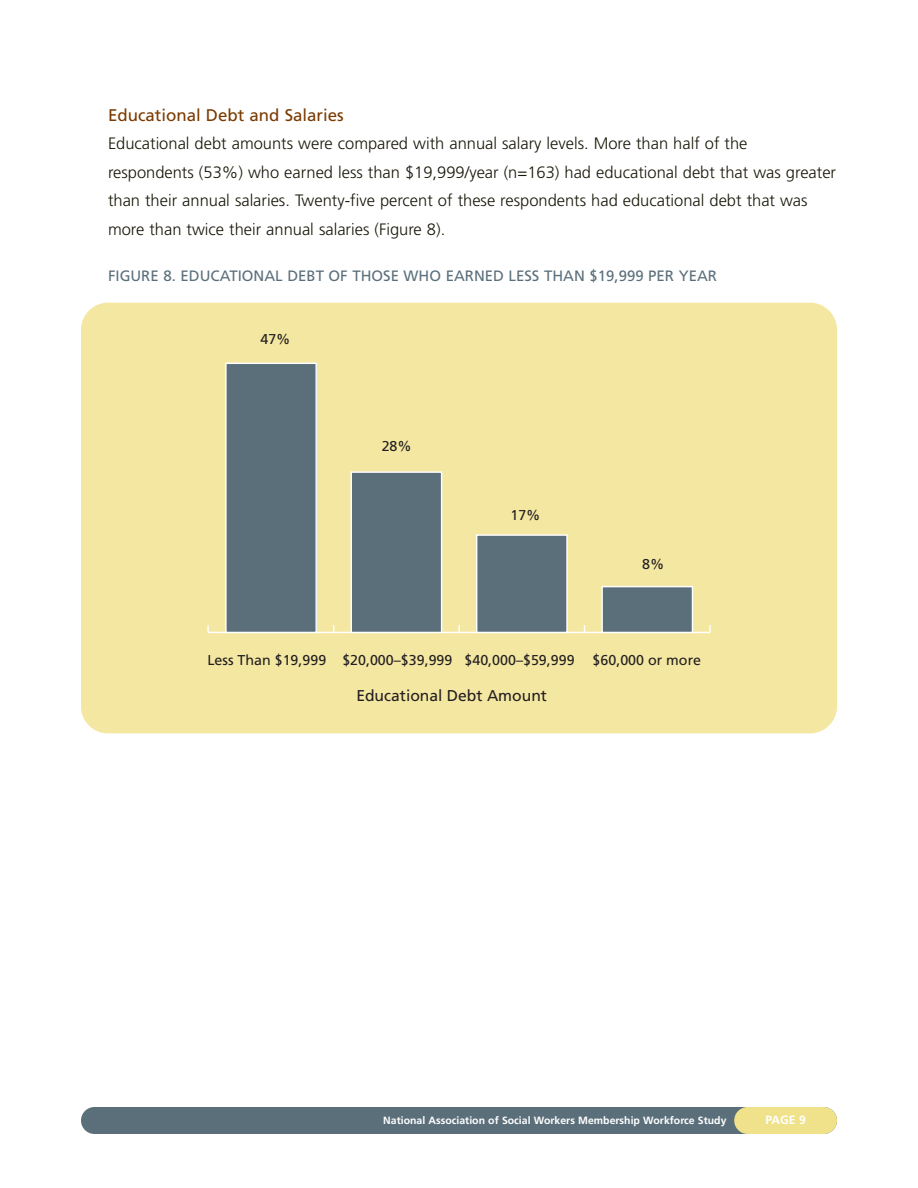
<style>
.page{position:relative;width:918px;height:1188px;background:#fff}
.page>*{position:absolute;margin:0;border:0;box-sizing:border-box;transform-origin:0 0}
.t1{font:16.8px "Frutiger";color:#7b3a00}
.t2{font:300 16.5px/28.5px "Frutiger";color:#1a180a}
.t3{font:15.6px "Frutiger";color:#231f20}
.t4{font:15px "Frutiger";color:#5b6f7b}
.t5{font:14.25px "Frutiger";color:#231f20}
.t6{font:700 12px "Frutiger";color:#fff}
.t7{font:700 10.5px "Frutiger";color:#fff}
</style>
<div class="page">
<div style="left:81px;top:1107px;width:756px;height:27px;background:#5b6f7b;border-radius:14px"></div>
<div style="left:734px;top:1107px;width:103px;height:27px;background:#f0e28b;border-radius:14px"></div>
<div style="left:81px;top:303px;width:756px;height:430px;background:#f4e7a2;border-radius:27px"></div>
<hr style="left:208px;top:632px;width:502px;height:1px;background:#fff">
<svg style="left:207px;top:625px;width:2px;height:7px"></svg>
<svg style="left:458px;top:625px;width:2px;height:7px"></svg>
<svg style="left:709px;top:625px;width:2px;height:7px"></svg>
<div style="left:226px;top:363px;width:90px;height:269px;background:#5b6f7b"></div>
<div style="left:225px;top:363px;width:92px;height:270px;border:1px solid #fff"></div>
<div style="left:351px;top:472px;width:91px;height:160px;background:#5b6f7b"></div>
<div style="left:351px;top:471px;width:91px;height:162px;border:1px solid #fff"></div>
<div style="left:477px;top:535px;width:90px;height:97px;background:#5b6f7b"></div>
<div style="left:476px;top:534px;width:92px;height:99px;border:1px solid #fff"></div>
<div style="left:602px;top:587px;width:90px;height:45px;background:#5b6f7b"></div>
<div style="left:601px;top:586px;width:92px;height:47px;border:1px solid #fff"></div>
<p class="t1" style="left:108px;top:108px;width:237px">Educational Debt and Salaries</p>
<p class="t2" style="left:108px;top:130px;width:730px">Educational debt amounts were compared with annual salary levels. More than half of the respondents (53%) who earned less than $19,999/year (n=163) had educational debt that was greater than their annual salaries. Twenty-five percent of these respondents had educational debt that was more than twice their annual salaries (Figure 8).</p>
<p class="t4" style="left:108px;top:270px;width:611px">FIGURE 8. EDUCATIONAL DEBT OF THOSE WHO EARNED LESS THAN $19,999 PER YEAR</p>
<p class="t5" style="left:260px;top:333px;width:32px">47%</p>
<p class="t5" style="left:382px;top:441px;width:32px">28%</p>
<p class="t5" style="left:510px;top:509px;width:32px">17%</p>
<p class="t5" style="left:642px;top:558px;width:24px">8%</p>
<p class="t5" style="left:207px;top:655px;width:369px">Le Than $19,999 $20,000–$39,999 $40,000–$59,999</p>
<p class="t5" style="left:593px;top:655px;width:110px">$60,000 or more</p>
<p class="t3" style="left:356px;top:689px;width:192px">Educationa Debt Amount</p>
<p class="t7" style="left:383px;top:1116px;width:345px">National Association of Social Workers Membership Workforce Study</p>
<p class="t6" style="left:766px;top:1115px;width:42px">PAGE 9</p>
</div>
